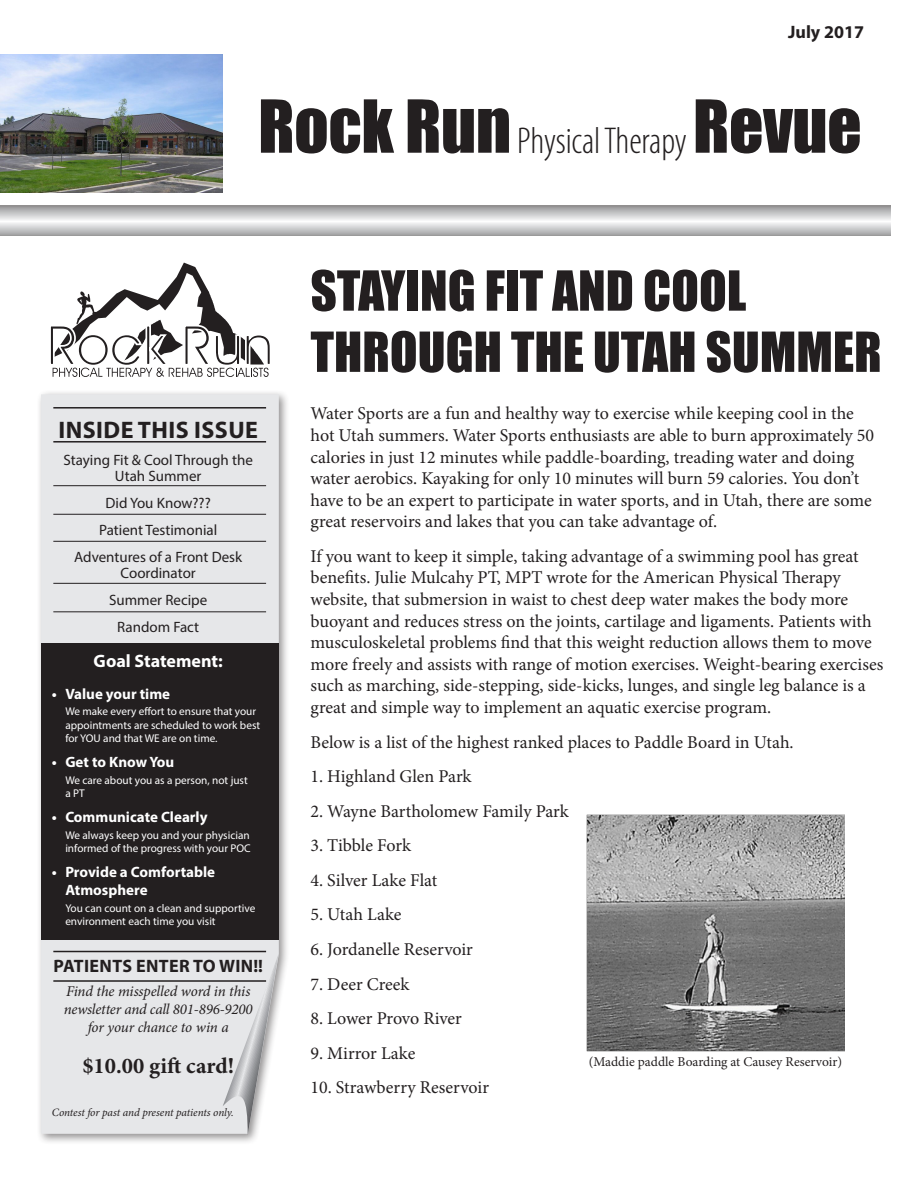
<style>
.page{position:relative;width:918px;height:1188px;background:#fff}
.page>*{position:absolute;margin:0;border:0;box-sizing:border-box;transform-origin:0 0}
.t1{font:51px/61.2px "Impact";color:#231f20}
.t2{font:300 condensed 37.5px "Myriad Pro";letter-spacing:-.005em;color:#231f20}
.t3{font:700 24px "Myriad Pro";letter-spacing:.02em;color:#231f20}
.t4{font:700 22.5px "Minion Pro";color:#231f20}
.t5{font:18px/21.6px "Minion Pro";color:#231f20}
.t6{font:700 18px "Myriad Pro";letter-spacing:.015em;color:#231f20}
.t7{font:700 18px "Myriad Pro";color:#fff}
.t8{font:15px/16.2px "Myriad Pro";color:#231f20;text-align:center}
.t9{font:700 15px/18px "Myriad Pro";color:#fff}
.t10{font:italic 15px/18px "Minion Pro";letter-spacing:-.01em;color:#231f20}
.t11{font:13.5px "Minion Pro";color:#231f20}
.t12{font:11.25px/13.5px "Myriad Pro";color:#fff}
.t13{font:italic 11.25px "Minion Pro";letter-spacing:-.01em;color:#231f20}
.s1{font-family:"Impact";font-weight:400;font-stretch:normal;font-size:67.5px}
</style>
<div class="page">
<svg style="left:50px;top:263px;width:220px;height:114px"></svg>
<img style="left:0;top:54px;width:222px;height:138px">
<div style="left:36px;top:389px;width:254px;height:756px;background:#231f20;opacity:.5"></div>
<div style="left:41px;top:394px;width:238px;height:740px;background:#e6e7e9"></div>
<svg style="left:223px;top:953px;width:56px;height:182px"></svg>
<div style="left:41px;top:643px;width:238px;height:297px;background:#231f20"></div>
<hr style="left:53px;top:485px;width:213px;height:1px;background:#231f20">
<hr style="left:53px;top:441px;width:213px;height:2px;background:#231f20">
<hr style="left:53px;top:980px;width:213px;height:2px;background:#231f20">
<hr style="left:53px;top:407px;width:213px;height:2px;background:#231f20">
<hr style="left:53px;top:951px;width:213px;height:1px;background:#231f20">
<hr style="left:53px;top:514px;width:213px;height:1px;background:#231f20">
<hr style="left:53px;top:541px;width:213px;height:1px;background:#231f20">
<hr style="left:53px;top:583px;width:213px;height:1px;background:#231f20">
<hr style="left:53px;top:612px;width:213px;height:1px;background:#231f20">
<svg style="left:0;top:206px;width:891px;height:30px;background:#c9c9cb"></svg>
<img style="left:587px;top:815px;width:258px;height:236px">
<p class="t6" style="left:788px;top:20px;width:77px">July 2017</p>
<p class="t2" style="left:258px;top:120px;width:605px"><span class="s1">Rock Run</span> Physical Therapy <span class="s1">Revue</span></p>
<p class="t3" style="left:58px;top:414px;width:201px">INSIDE THIS ISSUE</p>
<p class="t8" style="left:63px;top:452px;width:191px">Staying Fit &amp; Cool Through the<br>Utah Summer</p>
<p class="t8" style="left:106px;top:495px;width:107px">Did You Know???</p>
<p class="t8" style="left:99px;top:522px;width:120px">Patient Testimonial</p>
<p class="t8" style="left:74px;top:549px;width:169px">Adventures of a Front Desk<br>Coordinator</p>
<p class="t8" style="left:109px;top:592px;width:100px">Summer Recipe</p>
<p class="t8" style="left:117px;top:619px;width:83px">Random Fact</p>
<p class="t7" style="left:94px;top:649px;width:131px">Goal Statement:</p>
<p class="t9" style="left:52px;top:684px;width:120px">• Value your time</p>
<p class="t12" style="left:65px;top:705px;width:196px">We make every effort to ensure that your appointments are scheduled to work best for YOU and that WE are on time.</p>
<p class="t9" style="left:52px;top:753px;width:124px">• Get to Know You</p>
<p class="t12" style="left:65px;top:773px;width:184px">We care about you as a person, not just a PT</p>
<p class="t9" style="left:52px;top:808px;width:157px">• Communicate Clearly</p>
<p class="t12" style="left:65px;top:828px;width:187px">We always keep you and your physician informed of the progress with your POC</p>
<p class="t9" style="left:65px;top:863px;width:151px;text-indent:-14px">• Provide a Comfortable<br>Atmosphere</p>
<p class="t12" style="left:65px;top:901px;width:192px">You can count on a clean and supportive environment each time you visit</p>
<p class="t6" style="left:54px;top:954px;width:211px">PATIENTS ENTER TO WIN!!</p>
<p class="t10" style="left:64px;top:983px;width:190px">Find the misspelled word in this newsletter and call 801-896-9200</p>
<p class="t10" style="left:88px;top:1019px;width:142px">for your chance to win a</p>
<p class="t4" style="left:82px;top:1050px;width:153px">$10.00 gift card!</p>
<p class="t13" style="left:52px;top:1104px;width:184px">Contest for past and present patients only.</p>
<p class="t1" style="left:310px;top:259px;width:573px">STAYING FIT AND COOL<br>THROUGH THE UTAH SUMMER</p>
<p class="t5" style="left:310px;top:403px;width:565px">Water Sports are a fun and healthy way to exercise while keeping cool in the hot Utah summers. Water Sports enthusiasts are able to burn approximately 50 calories in just 12 minutes while paddle-boarding, treading water and doing water aerobics. Kayaking for only 10 minutes will burn 59 calories. You don’t have to be an expert to participate in water sports, and in Utah, there are some great reservoirs and lakes that you can take advantage of.</p>
<p class="t5" style="left:310px;top:545px;width:574px">If you want to keep it simple, taking advantage of a swimming pool has great benefits. Julie Mulcahy PT, MPT wrote for the American Physical Therapy website, that submersion in waist to chest deep water makes the body more buoyant and reduces stress on the joints, cartilage and ligaments. Patients with musculoskeletal problems find that this weight reduction allows them to move more freely and assists with range of motion exercises. Weight-bearing exercises such as marching, side-stepping, side-kicks, lunges, and single leg balance is a great and simple way to implement an aquatic exercise program.</p>
<p class="t5" style="left:310px;top:731px;width:485px">Below is a list of the highest ranked places to Paddle Board in Utah.</p>
<p class="t5" style="left:310px;top:766px;width:163px">1. Highland Glen Park</p>
<p class="t5" style="left:310px;top:800px;width:260px">2. Wayne Bartholomew Family Park</p>
<p class="t5" style="left:310px;top:835px;width:102px">3. Tibble Fork</p>
<p class="t5" style="left:310px;top:869px;width:128px">4. Silver Lake Flat</p>
<p class="t5" style="left:310px;top:904px;width:93px">5. Utah Lake</p>
<p class="t5" style="left:310px;top:939px;width:164px">6. Jordanelle Reservoir</p>
<p class="t5" style="left:310px;top:973px;width:100px">7. Deer Creek</p>
<p class="t5" style="left:310px;top:1008px;width:153px">8. Lower Provo River</p>
<p class="t5" style="left:310px;top:1042px;width:106px">9. Mirror Lake</p>
<p class="t5" style="left:310px;top:1077px;width:180px">10. Strawberry Reservoir</p>
<p class="t11" style="left:589px;top:1053px;width:255px">(Maddie paddle Boarding at Causey Reservoir)</p>
</div>
